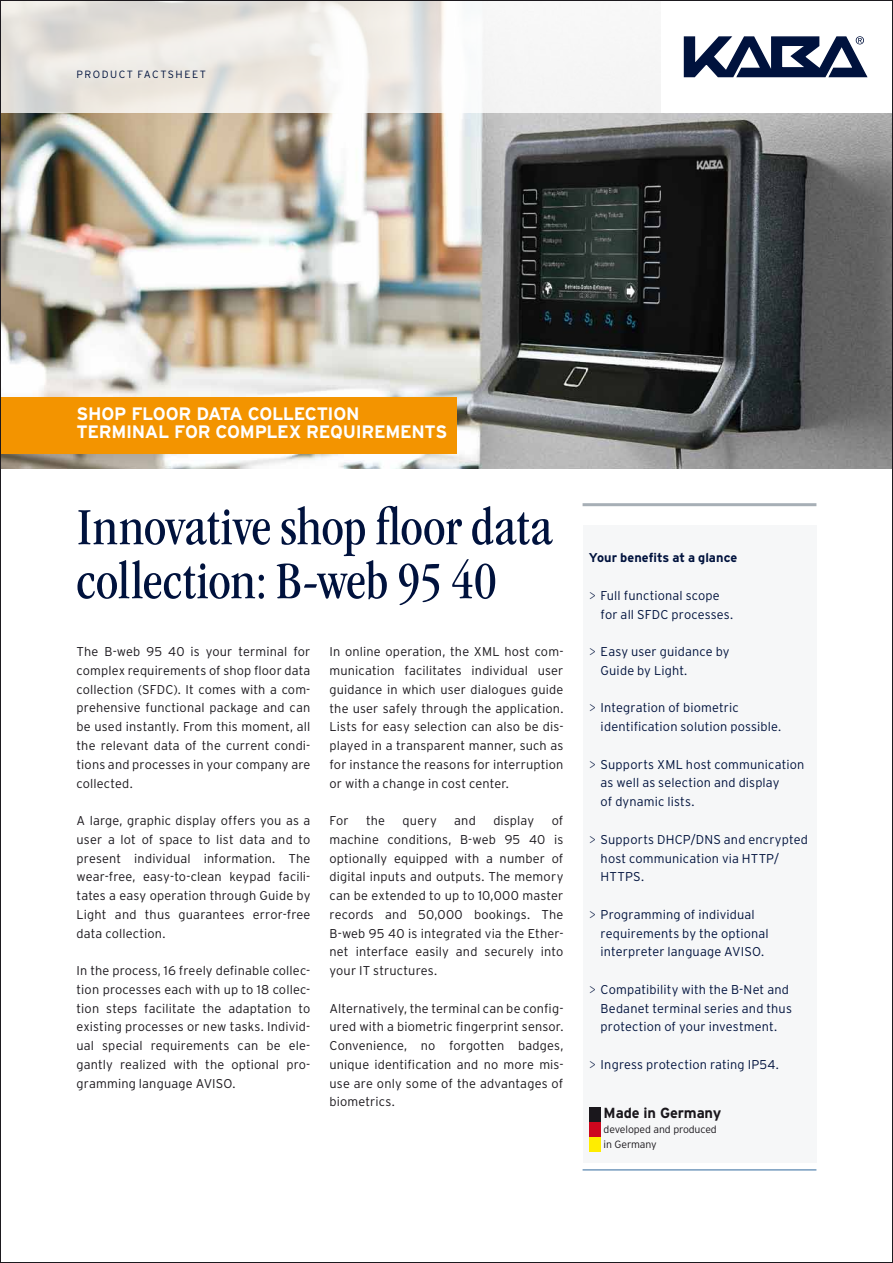
<style>
.page{position:relative;width:893px;height:1263px;background:#fff}
.page>*{position:absolute;margin:0;border:0;box-sizing:border-box;transform-origin:0 0}
.t1{font:condensed 54px/54px "ITC Garamond Std";letter-spacing:-.005em;color:#00123d}
.t2{font:700 18px/18.8px "Interstate";letter-spacing:-.02em;color:#fff}
.t3{font:700 14.7px "Interstate";color:#1a171c}
.t4{font:300 12.75px/18.8px "Interstate";letter-spacing:.01em;color:#1a171c;text-align:justify}
.t5{font:300 12.75px/18.8px "Interstate";letter-spacing:.01em;color:#00123d}
.t6{font:700 12.75px "Interstate";color:#00123d}
.t7{font:300 10.5px/15px "Interstate";letter-spacing:-.01em;color:#1a171c}
.t8{font:300 10.5px "Interstate";letter-spacing:.14em;color:#00123d}
.s1{font-weight:200}
</style>
<div class="page">
<div style="left:583px;top:525px;width:233px;height:637px;background:#f6f7f8"></div>
<hr style="left:583px;top:1169px;width:233px;height:1px;background:#759bbd">
<hr style="left:583px;top:503px;width:233px;height:3px;background:#a7afb6">
<img style="left:2px;top:113px;width:889px;height:356px">
<svg style="left:2px;top:2px;width:659px;height:111px"></svg>
<svg style="left:683px;top:36px;width:185px;height:42px"></svg>
<div style="left:0;top:398px;width:456px;height:56px;background:#f39400"></div>
<div style="left:589px;top:1107px;width:11px;height:15px;background:#1a171c"></div>
<div style="left:589px;top:1122px;width:11px;height:15px;background:#cd071e"></div>
<div style="left:589px;top:1137px;width:11px;height:15px;background:#ffed00"></div>
<p class="t8" style="left:77px;top:68px;width:131px">Product factsheet</p>
<h2 class="t2" style="left:77px;top:404px;width:370px">SHOP FLOOR DATA COLLECTION<br>TERMINAL FOR COMPLEX REQUIREMENTS</h2>
<h1 class="t1" style="left:77px;top:500px;width:477px">Innovative shop floor data collection: B-web 95 40</h1>
<p class="t4" style="left:77px;top:642px;width:235px">The B-web 95 40 is your terminal for complex requirements of shop floor data collection (SFDC</p>
<p class="t4" style="left:77px;top:680px;width:235px;text-indent:97px">). It comes with a com&shy;prehensive functional package and can be used instantly. From this moment, all the relevant data of the current condi&shy;tions and processes in your company are collected.</p>
<p class="t4" style="left:77px;top:811px;width:235px">A large, graphic display offers you as a user a lot of space to list data and to present individual information. The wear-free, easy-to-clean keypad facili&shy;tates a easy operation through Guide by Light and thus guarantees error-free data collection.</p>
<p class="t4" style="left:77px;top:961px;width:235px">In the process, 16 freely definable collec&shy;tion processes each with up to 18 collec&shy;tion steps facilitate the adaptation to existing processes or new tasks. Individ&shy;ual special requirements can be ele&shy;gantly realized with the optional pro&shy;gramming language AVISO.</p>
<p class="t4" style="left:330px;top:642px;width:235px">In online operation, the XML host com&shy;munication facilitates individual user guidance in which user dialogues guide the user safely through the application.<br>Lists for easy selection can also be dis&shy;played in a transparent manner, such as for instance the reasons for interruption or with a change in cost center.</p>
<p class="t4" style="left:330px;top:811px;width:21px">For</p>
<p class="t4" style="left:366px;top:811px;width:21px">the</p>
<p class="t4" style="left:403px;top:811px;width:36px">query</p>
<p class="t4" style="left:454px;top:811px;width:23px">and</p>
<p class="t4" style="left:493px;top:811px;width:42px">display</p>
<p class="t4" style="left:330px;top:811px;width:235px;text-indent:222px">of machine conditions, B-web 95 40 is optionally equipped with a number of digital inputs and outputs. The memory can be extended to up to 10,000 master records and 50,000 bookings. The B-web 95 40 is integrated via the Ether&shy;net interface easily and securely into your IT structures.</p>
<p class="t4" style="left:330px;top:999px;width:235px">Alternatively, the terminal can be config&shy;ured with a biometric fingerprint sensor.<br>Convenience, no forgotten badges, unique identification and no more mis&shy;use are only some of the advantages of biometrics.</p>
<p class="t6" style="left:589px;top:551px;width:150px">YOUR BENEFITS AT A GLANCE</p>
<p class="t5" style="left:601px;top:586px;width:121px;text-indent:-12px"><span class="s1">&gt;</span> Full functional scope for all SFDC</p>
<p class="t5" style="left:671px;top:605px;width:63px">processes.</p>
<p class="t5" style="left:601px;top:642px;width:130px;text-indent:-12px"><span class="s1">&gt;</span> Easy user guidance by<br>Guide by Light.</p>
<p class="t5" style="left:601px;top:698px;width:182px;text-indent:-12px"><span class="s1">&gt;</span> Integration of biometric identification solution possible.</p>
<p class="t5" style="left:601px;top:755px;width:205px;text-indent:-12px"><span class="s1">&gt;</span> Supports XML host communication as well as selection and display<br>of dynamic lists.</p>
<p class="t5" style="left:589px;top:830px;width:78px"><span class="s1">&gt;</span> Supports DHC</p>
<p class="t5" style="left:601px;top:830px;width:209px;text-indent:82px">P/D NS and encrypted host communication via HTT</p>
<p class="t5" style="left:766px;top:848px;width:14px">P/</p>
<p class="t5" style="left:601px;top:867px;width:9px">HTT</p>
<p class="t5" style="left:625px;top:867px;width:21px">PS.</p>
<p class="t5" style="left:601px;top:905px;width:170px;text-indent:-12px"><span class="s1">&gt;</span> Programming of individual requirements by the optional interpreter language AVISO.</p>
<p class="t5" style="left:601px;top:980px;width:193px;text-indent:-12px"><span class="s1">&gt;</span> Compatibility with the B-Net and<br>Bedanet terminal series and thus protection of your investment.</p>
<p class="t5" style="left:589px;top:1055px;width:191px"><span class="s1">&gt;</span> Ingress protection rating IP54.</p>
<p class="t3" style="left:604px;top:1105px;width:119px">MADE IN GERMANY</p>
<p class="t7" style="left:604px;top:1122px;width:115px">developed and produced in Germany</p>
</div>
